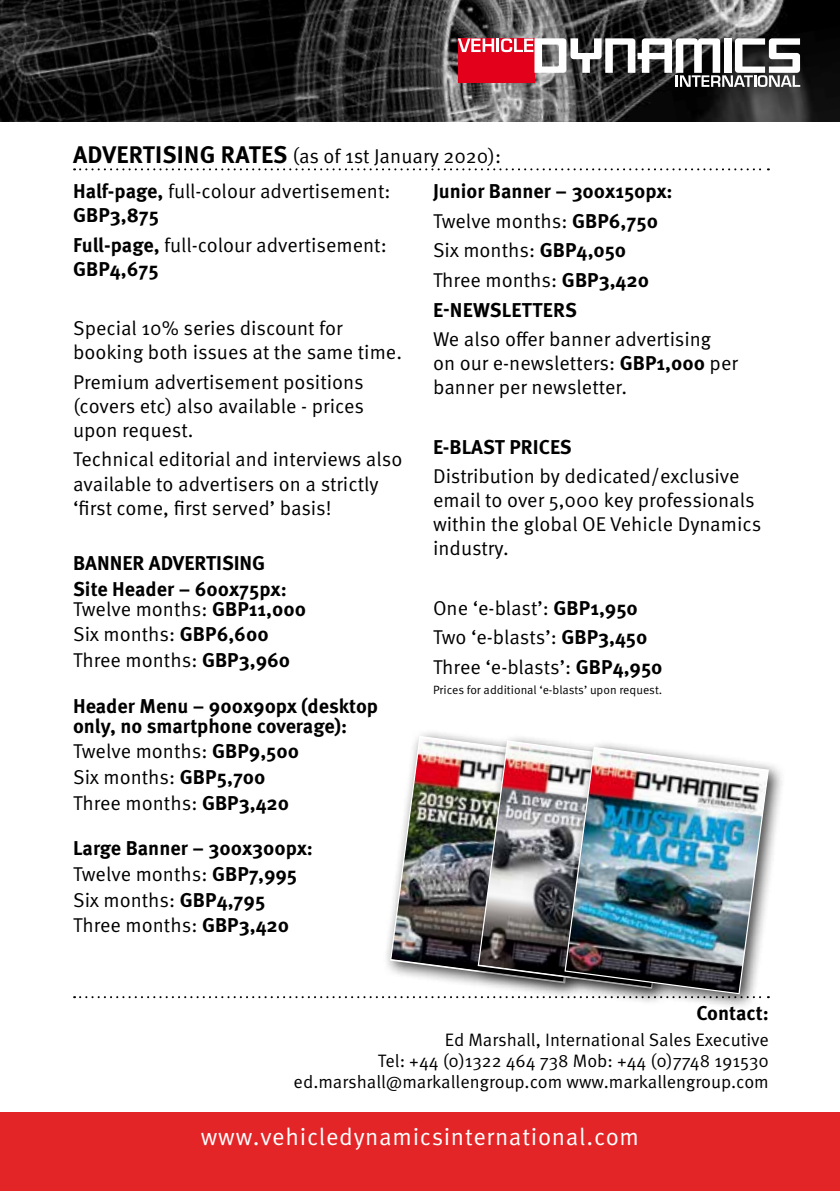
<style>
.page{position:relative;width:840px;height:1191px;background:#fff}
.page>*{position:absolute;margin:0;border:0;box-sizing:border-box;transform-origin:0 0}
.t1{font:24px "Meta Pro Norm";letter-spacing:.03em;color:#fff}
.t2{font:20px/24px "Meta Pro Norm";color:#000}
.t3{font:700 20px/25.6px "Meta Pro";color:#000}
.t4{font:18px/21px "Meta Pro Norm";color:#000;text-align:right}
.t5{font:12px "Meta Pro Norm";color:#000}
.s1{font-family:"Meta Pro";font-weight:700;font-size:24px}
.s2{font-family:"Meta Pro";font-weight:700}
</style>
<div class="page">
<img style="left:0;top:0;width:839px;height:122px">
<div style="left:457px;top:38px;width:77px;height:45px;background:#e2001a"></div>
<svg style="left:457px;top:38px;width:37px;height:14px"></svg>
<hr style="left:496px;top:38px;width:3px;height:14px;background:#fff">
<svg style="left:500px;top:38px;width:299px;height:49px"></svg>
<svg style="left:74px;top:996px;width:304px;height:2px"></svg>
<div style="left:0;top:1112px;width:839px;height:79px;background:#e42528"></div>
<img style="left:389px;top:735px;width:81px;height:249px">
<div style="left:470px;top:733px;width:227px;height:272px;background:#000;opacity:.75"></div>
<img style="left:476px;top:739px;width:81px;height:250px">
<div style="left:557px;top:739px;width:228px;height:272px;background:#000;opacity:.75"></div>
<img style="left:563px;top:746px;width:206px;height:249px">
<svg style="left:74px;top:168px;width:694px;height:2px"></svg>
<p class="t2" style="left:73px;top:137px;width:429px;line-height:35.4px"><span class="s1">ADVERTISING RATES</span> (as of 1st January 2020):<br><span class="s2">Half-page,</span> full-colour advertisement:</p>
<p class="t3" style="left:73px;top:201px;width:88px">GBP3,875</p>
<p class="t2" style="left:73px;top:231px;width:315px"><span class="s2">Full-page,</span> full-colour advertisement:</p>
<p class="t3" style="left:73px;top:255px;width:87px">GBP4,675</p>
<p class="t3" style="left:433px;top:177px;width:241px">Junior Banner – 300x150px:</p>
<p class="t2" style="left:433px;top:205px;width:226px;line-height:29.6px">Twelve months: <span class="s2">GBP6,750<br></span>Six months: <span class="s2">GBP4,050<br></span>Three months: <span class="s2">GBP3,420</span></p>
<p class="t3" style="left:433px;top:296px;width:145px">E-NEWSLETTERS</p>
<p class="t2" style="left:433px;top:326px;width:306px">We also offer banner advertising on our e-newsletters: <span class="s2">GBP1,000</span> per banner per newsletter.</p>
<p class="t2" style="left:73px;top:315px;width:330px">Special 10% series discount for booking both issues at the same time.</p>
<p class="t2" style="left:73px;top:368px;width:292px;text-align:justify">Premium advertisement positions (covers etc) also available - prices upon request.</p>
<p class="t2" style="left:73px;top:446px;width:330px">Technical editorial and interviews also available to advertisers on a strictly ‘first come, first served’ basis!</p>
<p class="t3" style="left:73px;top:549px;width:215px">BANNER ADVERTISING<br>Site Header – 600x75px:</p>
<p class="t2" style="left:73px;top:594px;width:234px;line-height:25.6px">Twelve months: <span class="s2">GBP11,000<br></span>Six months: <span class="s2">GBP6,600<br></span>Three months: <span class="s2">GBP3,960</span></p>
<p class="t3" style="left:73px;top:694px;width:306px;line-height:20px">Header Menu – 900x90px (desktop only, no smartphone coverage):</p>
<p class="t2" style="left:73px;top:737px;width:227px;line-height:25.6px">Twelve months: <span class="s2">GBP9,500<br></span>Six months: <span class="s2">GBP5,700<br></span>Three months: <span class="s2">GBP3,420</span></p>
<p class="t3" style="left:73px;top:834px;width:241px">Large Banner – 300x300px:</p>
<p class="t2" style="left:73px;top:860px;width:225px;line-height:25.6px">Twelve months: <span class="s2">GBP7,995<br></span>Six months: <span class="s2">GBP4,795<br></span>Three months: <span class="s2">GBP3,420</span></p>
<p class="t3" style="left:433px;top:433px;width:140px">E-BLAST PRICES</p>
<p class="t2" style="left:433px;top:463px;width:330px">Distribution by dedicated/exclusive email to over 5,000 key professionals within the global OE Vehicle Dynamics industry.</p>
<p class="t2" style="left:433px;top:592px;width:231px;line-height:29.6px">One ‘e-blast’: <span class="s2">GBP1,950<br></span>Two ‘e-blasts’: <span class="s2">GBP3,450<br></span>Three ‘e-blasts’: <span class="s2">GBP4,950</span></p>
<p class="t5" style="left:433px;top:681px;width:231px">Prices for additional ‘e-blasts’ upon request.</p>
<p class="t3" style="left:696px;top:998px;width:74px">Contact:</p>
<p class="t4" style="left:293px;top:1028px;width:476px">Ed Marshall, International Sales Executive<br>Tel: +44 (0)1322 464 738 Mob: +44 (0)7748 191530 ed.marshall@markallengroup.com www.markallengroup.com</p>
<p class="t1" style="left:201px;top:1119px;width:439px">www.vehicledynamicsinternational.com</p>
</div>
